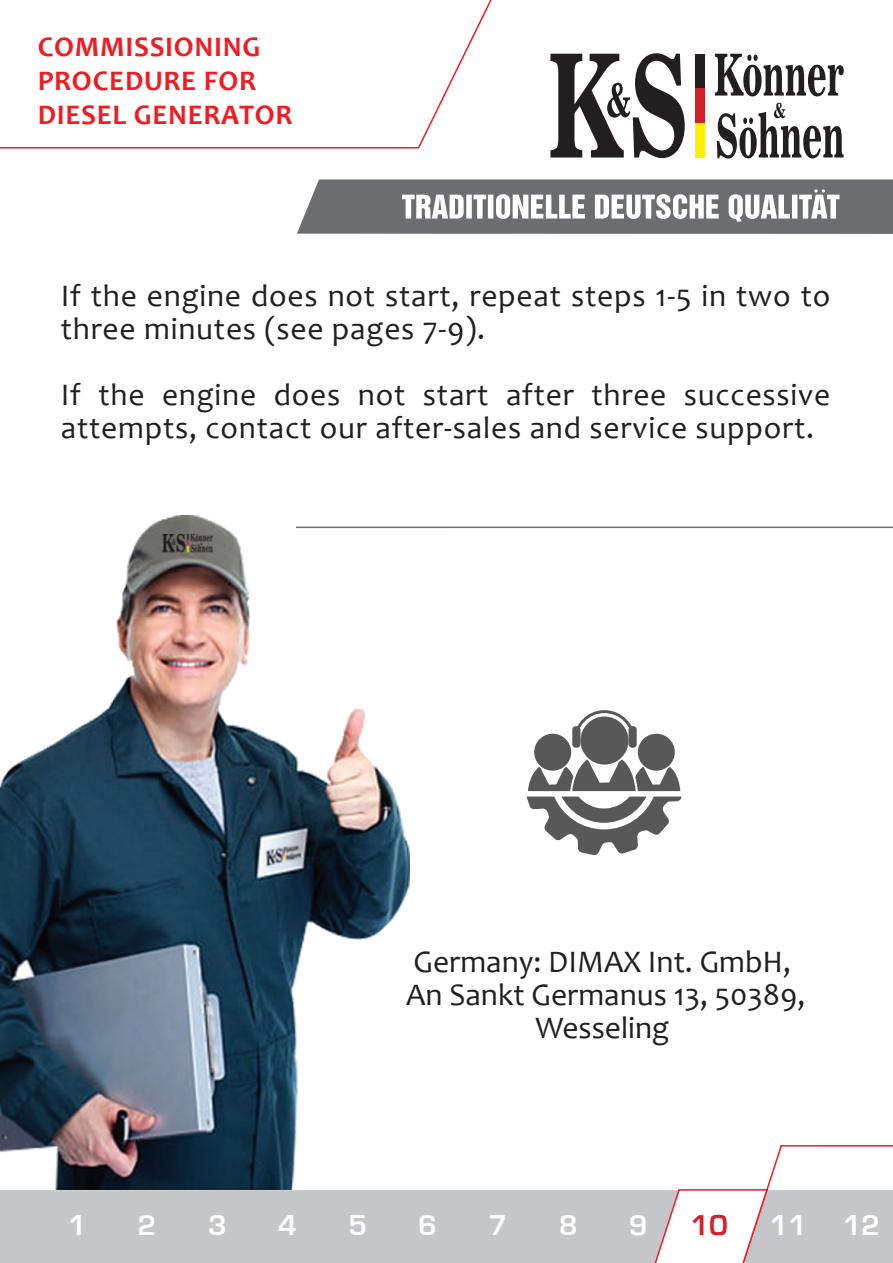
<style>
.page{position:relative;width:893px;height:1263px;background:#fff}
.page>*{position:absolute;margin:0;border:0;box-sizing:border-box;transform-origin:0 0}
.t1{font:31.5px/33px "Candara";letter-spacing:.025em;color:#231f20}
.t2{font:31.5px/33px "Candara";color:#231f20;text-align:center}
.t3{font:700 28.5px/34.2px "Candara";letter-spacing:.025em;color:#ee1d23}
.t4{font:26.4px "Europe Demi";color:#fff}
.t5{font:26.4px "Europe Demi";color:#d1232a}
</style>
<div class="page">
<svg style="left:715px;top:54px;width:129px;height:42px"></svg>
<svg style="left:550px;top:53px;width:135px;height:105px"></svg>
<svg style="left:717px;top:103px;width:127px;height:56px"></svg>
<div style="left:695px;top:54px;width:10px;height:34px;background:#231f20"></div>
<div style="left:695px;top:88px;width:10px;height:35px;background:#d01f26"></div>
<div style="left:695px;top:123px;width:10px;height:35px;background:#fff101"></div>
<div style="left:0;top:1190px;width:893px;height:73px;background:#c5c6c8"></div>
<svg style="left:0;top:0;width:492px;height:149px"></svg>
<img style="left:0;top:515px;width:409px;height:674px">
<svg style="left:297px;top:179px;width:596px;height:55px"></svg>
<hr style="left:780px;top:1145px;width:113px;height:1px;background:#ee1d23">
<hr style="left:296px;top:527px;width:597px;height:1px;background:#6d6f72">
<svg style="left:650px;top:1145px;width:133px;height:118px"></svg>
<div style="left:580px;top:716px;width:48px;height:48px;background:#585858;border-radius:50%"></div>
<div style="left:638px;top:734px;width:37px;height:37px;background:#585858;border-radius:50%"></div>
<div style="left:534px;top:734px;width:37px;height:37px;background:#585858;border-radius:50%"></div>
<svg style="left:573px;top:710px;width:59px;height:34px"></svg>
<div style="left:572px;top:726px;width:8px;height:22px;background:#585858;border-radius:4px"></div>
<div style="left:628px;top:726px;width:9px;height:22px;background:#585858;border-radius:4px"></div>
<svg style="left:527px;top:759px;width:154px;height:96px"></svg>
<p class="t3" style="left:38px;top:29px;width:256px">COMMISSIONING<br>PROCEDURE FOR<br>DIESEL GENERATOR</p>
<p class="t1" style="left:61px;top:279px;width:771px">If the engine does not start, repeat steps 1-5 in two to three minutes (see pages 7-9).</p>
<p class="t1" style="left:61px;top:378px;width:771px">If the engine does not start after three successive attempts, contact our after-sales and service support.</p>
<p class="t2" style="left:414px;top:945px;width:379px">Germany: DIMAX Int. GmbH,</p>
<p class="t2" style="left:406px;top:978px;width:401px">An Sankt Germanus 13, 50389,<br>Wesseling</p>
<p class="t4" style="left:68px;top:1210px;width:20px">1</p>
<p class="t4" style="left:138px;top:1210px;width:20px">2</p>
<p class="t4" style="left:208px;top:1210px;width:20px">3</p>
<p class="t4" style="left:278px;top:1210px;width:20px">4</p>
<p class="t4" style="left:348px;top:1210px;width:20px">5</p>
<p class="t4" style="left:419px;top:1210px;width:20px">6</p>
<p class="t4" style="left:489px;top:1210px;width:20px">7</p>
<p class="t4" style="left:559px;top:1210px;width:20px">8</p>
<p class="t4" style="left:629px;top:1210px;width:20px">9</p>
<p class="t4" style="left:770px;top:1210px;width:39px">11</p>
<p class="t4" style="left:843px;top:1210px;width:39px">12</p>
<p class="t5" style="left:690px;top:1210px;width:39px">10</p>
</div>
